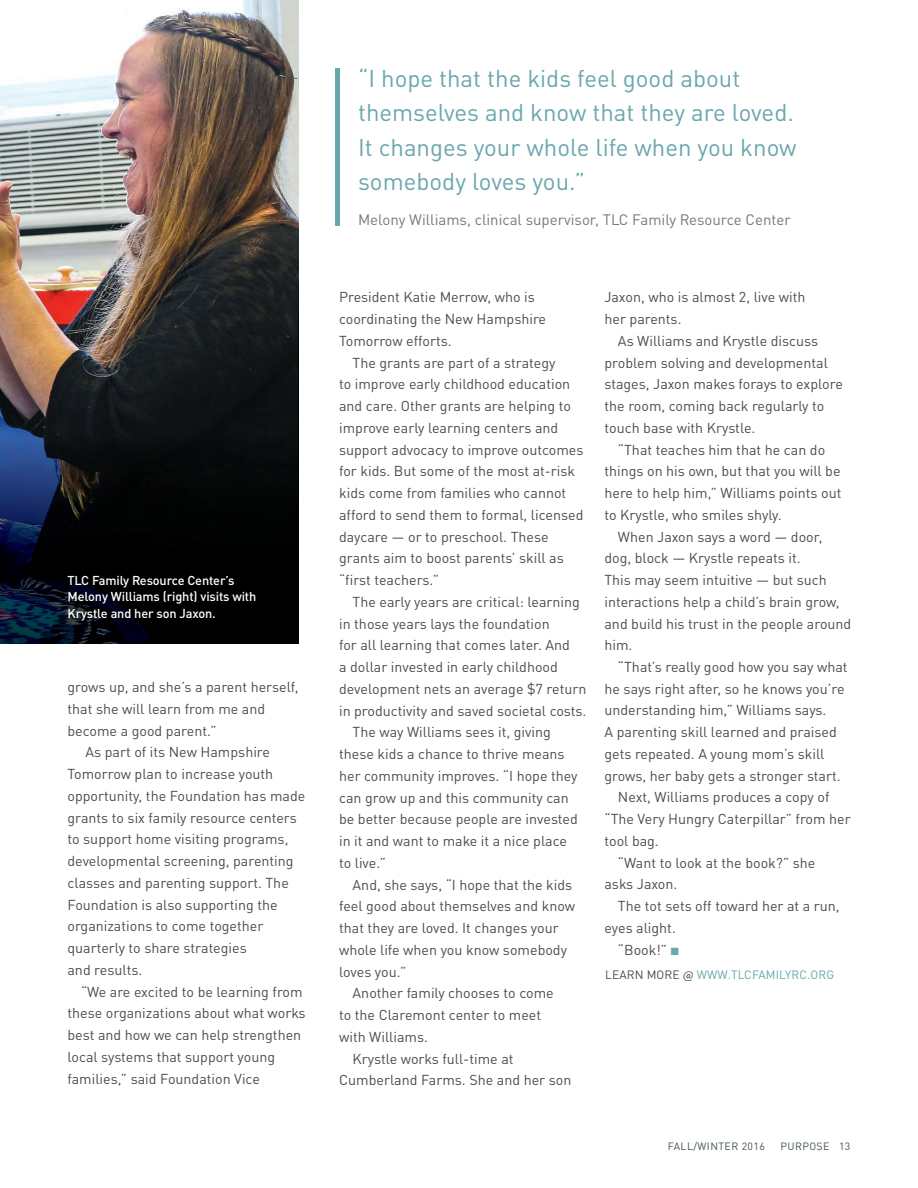
<style>
.page{position:relative;width:918px;height:1188px;background:#fff}
.page>*{position:absolute;margin:0;border:0;box-sizing:border-box;transform-origin:0 0}
.t1{font:24px/34.5px "DIN Pro";color:#69a7ad}
.t2{font:15px "DIN Pro";color:#76787b}
.t3{font:14.25px/21.8px "DIN Pro";color:#4b4c4d}
.t4{font:500 12.75px/16.5px "DIN Pro";letter-spacing:-.01em;color:#fff}
.t5{font:12px "DIN Pro";letter-spacing:.01em;color:#69a7ad}
.t6{font:10.5px "DIN Pro";letter-spacing:.04em;color:#425159}
.s1{color:#69a7ad}
.s2{color:#4b4c4d}
.s3{font-family:"Officina Serif";color:#4b4c4d}
</style>
<div class="page">
<hr style="left:336px;top:69px;width:4px;height:157px;background:#69a7ad">
<img style="left:0;top:0;width:298px;height:644px">
<p class="t4" style="left:68px;top:571px;width:190px">TLC Family Resource Center’s<br>Melony Williams (right) visits with<br>Krystle and her son Jaxon.</p>
<p class="t3" style="left:68px;top:675px;width:233px">grows up, and she’s a parent herself,</p>
<p class="t3" style="left:68px;top:696px;width:199px">that she will learn from me and</p>
<p class="t3" style="left:68px;top:718px;width:151px">become a good parent.”</p>
<p class="t3" style="left:86px;top:740px;width:186px">As part of its New Hampshire</p>
<p class="t3" style="left:68px;top:762px;width:207px">Tomorrow plan to increase youth</p>
<p class="t3" style="left:68px;top:783px;width:239px">opportunity, the Foundation has made</p>
<p class="t3" style="left:68px;top:805px;width:231px">grants to six family resource centers</p>
<p class="t3" style="left:68px;top:827px;width:222px">to support home visiting programs,</p>
<p class="t3" style="left:68px;top:849px;width:228px">developmental screening, parenting</p>
<p class="t3" style="left:68px;top:870px;width:223px">classes and parenting support. The</p>
<p class="t3" style="left:68px;top:892px;width:212px">Foundation is also supporting the</p>
<p class="t3" style="left:68px;top:914px;width:197px">organizations to come together</p>
<p class="t3" style="left:68px;top:936px;width:181px">quarterly to share strategies</p>
<p class="t3" style="left:68px;top:957px;width:76px">and results.</p>
<p class="t3" style="left:81px;top:979px;width:223px">“We are excited to be learning from</p>
<p class="t3" style="left:68px;top:1001px;width:240px">these organizations about what works</p>
<p class="t3" style="left:68px;top:1023px;width:235px">best and how we can help strengthen</p>
<p class="t3" style="left:68px;top:1044px;width:209px">local systems that support young</p>
<p class="t3" style="left:68px;top:1066px;width:194px">families,” said Foundation Vice</p>
<h1 class="t1" style="left:358px;top:58px;width:440px">“I hope that the kids feel good about themselves and know that they are loved.<br>It changes your whole life when you know somebody loves you.”</h1>
<p class="t2" style="left:358px;top:207px;width:434px">Melony Williams, clinical supervisor, TLC Family Resource Center</p>
<p class="t3" style="left:339px;top:285px;width:209px">President Katie Merrow, who is coordinating the New Hampshire<br>Tomorrow efforts.</p>
<p class="t3" style="left:339px;top:350px;width:246px;text-indent:14px">The grants are part of a strategy<br>to improve early childhood education and care. Other grants are helping to improve early learning centers and support advocacy to improve outcomes for kids. But some of the most at-risk kids come from families who cannot afford to send them to formal, licensed daycare — or to preschool. These grants aim to boost parents’ skill as “first teachers.”</p>
<p class="t3" style="left:353px;top:590px;width:229px">The early years are critical: learning</p>
<p class="t3" style="left:339px;top:611px;width:212px">in those years lays the foundation</p>
<p class="t3" style="left:339px;top:633px;width:232px">for all learning that comes later. And</p>
<p class="t3" style="left:339px;top:655px;width:220px">a dollar invested in early childhood</p>
<p class="t3" style="left:339px;top:676px;width:249px">development nets an average $7 return</p>
<p class="t3" style="left:339px;top:698px;width:249px">in productivity and saved societal costs.</p>
<p class="t3" style="left:353px;top:720px;width:200px">The way Williams sees it, giving</p>
<p class="t3" style="left:339px;top:742px;width:227px">these kids a chance to thrive means</p>
<p class="t3" style="left:339px;top:763px;width:240px">her community improves. “I hope they</p>
<p class="t3" style="left:339px;top:785px;width:231px">can grow up and this community can</p>
<p class="t3" style="left:339px;top:807px;width:240px">be better because people are invested</p>
<p class="t3" style="left:339px;top:829px;width:229px">in it and want to make it a nice place</p>
<p class="t3" style="left:339px;top:850px;width:48px">to live.”</p>
<p class="t3" style="left:353px;top:872px;width:221px">And, she says, “I hope that the kids</p>
<p class="t3" style="left:339px;top:894px;width:238px">feel good about themselves and know</p>
<p class="t3" style="left:339px;top:916px;width:221px">that they are loved. It changes your</p>
<p class="t3" style="left:339px;top:937px;width:230px">whole life when you know somebody</p>
<p class="t3" style="left:339px;top:959px;width:69px">loves you.”</p>
<p class="t3" style="left:353px;top:981px;width:203px">Another family chooses to come</p>
<p class="t3" style="left:339px;top:1003px;width:204px">to the Claremont center to meet</p>
<p class="t3" style="left:339px;top:1024px;width:90px">with Williams.</p>
<p class="t3" style="left:353px;top:1046px;width:162px">Krystle works full-time at</p>
<p class="t3" style="left:339px;top:1068px;width:234px">Cumberland Farms. She and her son</p>
<p class="t3" style="left:604px;top:285px;width:202px">Jaxon, who is almost 2, live with her parents.</p>
<p class="t3" style="left:604px;top:328px;width:240px;text-indent:14px">As Williams and Krystle discuss problem solving and developmental stages, Jaxon makes forays to explore the room, coming back regularly to touch base with Krystle.</p>
<p class="t3" style="left:604px;top:437px;width:238px;text-indent:14px">“That teaches him that he can do things on his own, but that you will be here to help him,” Williams points out to Krystle, who smiles shyly.</p>
<p class="t3" style="left:604px;top:524px;width:248px;text-indent:14px">When Jaxon says a word — door, dog, block — Krystle repeats it.<br>This may seem intuitive — but such interactions help a child’s brain grow, and build his trust in the people around him.</p>
<p class="t3" style="left:618px;top:655px;width:231px">“That’s really good how you say what</p>
<p class="t3" style="left:604px;top:676px;width:242px">he says right after, so he knows you’re</p>
<p class="t3" style="left:604px;top:698px;width:223px">understanding him,” Williams says.</p>
<p class="t3" style="left:604px;top:720px;width:234px">A parenting skill learned and praised</p>
<p class="t3" style="left:604px;top:742px;width:222px">gets repeated. A young mom’s skill</p>
<p class="t3" style="left:604px;top:763px;width:238px">grows, her baby gets a stronger start.</p>
<p class="t3" style="left:618px;top:785px;width:213px">Next, Williams produces a copy of</p>
<p class="t3" style="left:604px;top:807px;width:248px">“The Very Hungry Caterpillar” from her</p>
<p class="t3" style="left:604px;top:829px;width:56px">tool bag.</p>
<p class="t3" style="left:618px;top:850px;width:199px">“Want to look at the book?” she</p>
<p class="t3" style="left:604px;top:872px;width:74px">asks Jaxon.</p>
<p class="t3" style="left:618px;top:894px;width:223px">The tot sets off toward her at a run,</p>
<p class="t3" style="left:604px;top:916px;width:73px">eyes alight.</p>
<p class="t3" style="left:618px;top:937px;width:62px">“Book!” <span class="s1">■</span></p>
<p class="t5" style="left:605px;top:965px;width:231px"><span class="s2">LEARN MORE</span> <span class="s3">@</span> WWW.TLCFAMILYRC.ORG</p>
<p class="t6" style="left:668px;top:1138px;width:99px">FALL/WINTER 2016</p>
<p class="t6" style="left:780px;top:1138px;width:71px">PURPOSE 13</p>
</div>
